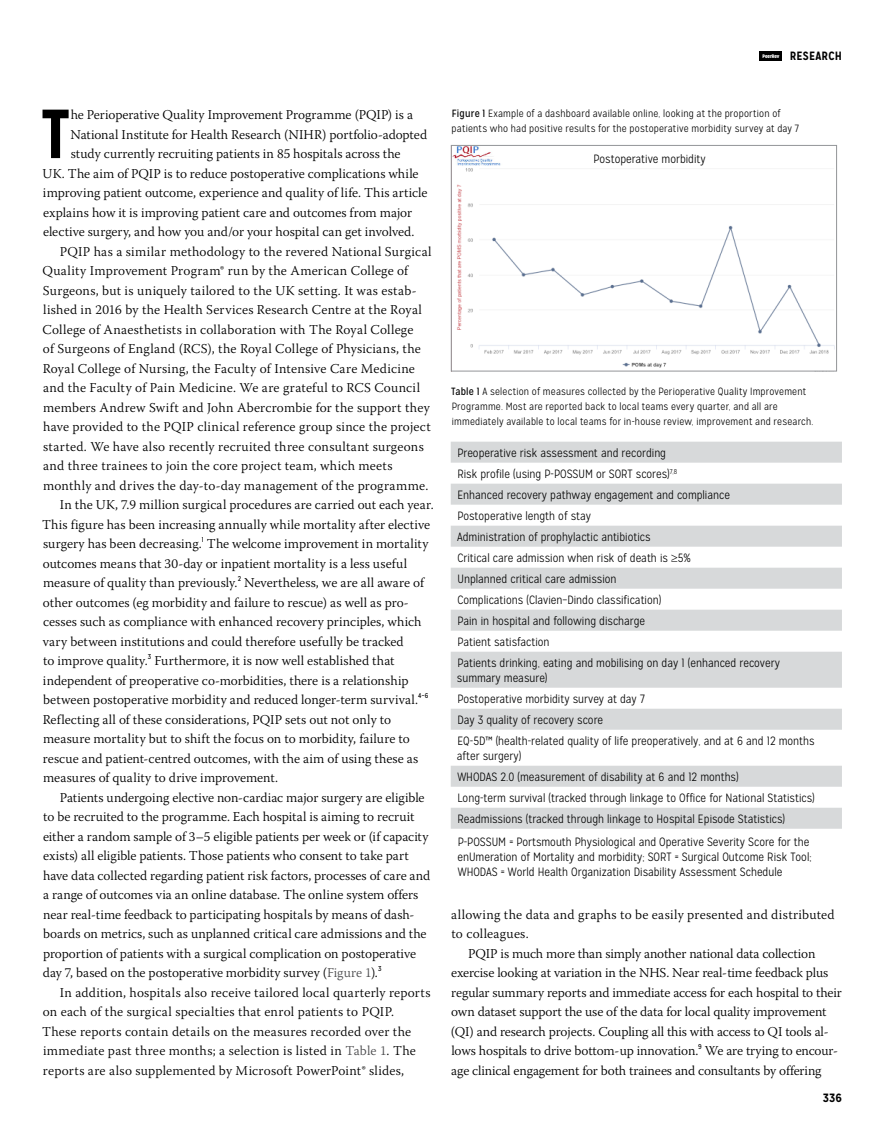
<style>
.page{position:relative;width:893px;height:1127px;background:#fff}
.page>*{position:absolute;margin:0;border:0;box-sizing:border-box;transform-origin:0 0}
.t1{font:700 69.15px "Mission Gothic";color:#000}
.t2{font:300 13.5px/19.5px "Warnock Pro";letter-spacing:.005em;color:#000}
.t3{font:300 12px/21px "Mission Gothic";color:#000}
.t4{font:700 12px "Mission Gothic";letter-spacing:.01em;color:#000}
.t5{font:300 10.5px/15px "Mission Gothic";letter-spacing:.02em;color:#000}
.t6{font:7.05px "Mission Gothic";color:#000}
.t7{font:900 5.1px "Mission Gothic";color:#fff}
.s1{color:#4d4d4f}
.s2{font-weight:400}
</style>
<div class="page">
<div style="left:759px;top:51px;width:23px;height:9px;background:#000"></div>
<svg style="left:451px;top:442px;width:391px;height:387px;fill:#d7d9da"></svg>
<img style="left:453px;top:147px;width:382px;height:221px">
<div style="left:451px;top:145px;width:386px;height:226px;border:1px solid #939598"></div>
<div style="left:563px;top:154px;width:173px;height:9px;background:#fff"></div>
<p class="t7" style="left:762px;top:52px;width:19px">PeerRev</p>
<p class="t4" style="left:790px;top:48px;width:54px">RESEARCH</p>
<h1 class="t1" style="left:40px;top:91px;width:32px">T</h1>
<p class="t2" style="left:71px;top:105px;width:344px">he Perioperative Quality Improvement Programme (PQIP) is a</p>
<p class="t2" style="left:70px;top:124px;width:358px">National Institute for Health Research (NIHR) portfolio-adopted</p>
<p class="t2" style="left:71px;top:144px;width:331px">study currently recruiting patients in 85 hospitals across the</p>
<p class="t2" style="left:43px;top:163px;width:377px">UK. The aim of PQIP is to reduce postoperative complications while</p>
<p class="t2" style="left:43px;top:183px;width:386px">improving patient outcome, experience and quality of life. This article</p>
<p class="t2" style="left:43px;top:202px;width:371px">explains how it is improving patient care and outcomes from major</p>
<p class="t2" style="left:43px;top:222px;width:373px">elective surgery, and how you and/or your hospital can get involved.</p>
<p class="t2" style="left:60px;top:241px;width:373px">PQIP has a similar methodology to the revered National Surgical</p>
<p class="t2" style="left:43px;top:261px;width:367px">Quality Improvement Program® run by the American College of</p>
<p class="t2" style="left:43px;top:280px;width:375px">Surgeons, but is uniquely tailored to the UK setting. It was estab-</p>
<p class="t2" style="left:43px;top:300px;width:380px">lished in 2016 by the Health Services Research Centre at the Royal</p>
<p class="t2" style="left:43px;top:319px;width:372px">College of Anaesthetists in collaboration with The Royal College</p>
<p class="t2" style="left:43px;top:339px;width:379px">of Surgeons of England (RCS), the Royal College of Physicians, the</p>
<p class="t2" style="left:43px;top:358px;width:374px">Royal College of Nursing, the Faculty of Intensive Care Medicine</p>
<p class="t2" style="left:43px;top:378px;width:378px">and the Faculty of Pain Medicine. We are grateful to RCS Council</p>
<p class="t2" style="left:43px;top:397px;width:388px">members Andrew Swift and John Abercrombie for the support they</p>
<p class="t2" style="left:43px;top:417px;width:389px">have provided to the PQIP clinical reference group since the project</p>
<p class="t2" style="left:43px;top:436px;width:382px">started. We have also recently recruited three consultant surgeons</p>
<p class="t2" style="left:43px;top:456px;width:351px">and three trainees to join the core project team, which meets</p>
<p class="t2" style="left:43px;top:475px;width:387px">monthly and drives the day-to-day management of the programme.</p>
<p class="t2" style="left:60px;top:495px;width:375px">In the UK, 7.9 million surgical procedures are carried out each year.</p>
<p class="t2" style="left:42px;top:514px;width:390px">This figure has been increasing annually while mortality after elective</p>
<p class="t2" style="left:43px;top:534px;width:387px">surgery has been decreasing. The welcome improvement in mortality</p>
<p class="t6" style="left:202px;top:535px;width:3px">1</p>
<p class="t2" style="left:43px;top:553px;width:366px">outcomes means that 30-day or inpatient mortality is a less useful measure of quality than previously.</p>
<p class="t6" style="left:238px;top:574px;width:5px">2</p>
<p class="t2" style="left:43px;top:573px;width:383px;text-indent:201px">Nevertheless, we are all aware of other outcomes (eg morbidity and failure to rescue) as well as pro&shy;cesses such as compliance with enhanced recovery principles, which vary between institutions and could therefore usefully be tracked<br>to improve quality.</p>
<p class="t6" style="left:148px;top:652px;width:5px">3</p>
<p class="t2" style="left:43px;top:651px;width:377px;text-indent:111px">Furthermore, it is now well established that independent of preoperative co-morbidities, there is a relationship between postoperative morbidity and reduced longer-term survival.</p>
<p class="t6" style="left:418px;top:691px;width:12px">4–6</p>
<p class="t2" style="left:43px;top:709px;width:377px">Reflecting all of these considerations, PQIP sets out not only to measure mortality but to shift the focus on to morbidity, failure to rescue and patient-centred outcomes, with the aim of using these as measures of quality to drive improvement.</p>
<p class="t2" style="left:43px;top:787px;width:389px;text-indent:17px">Patients undergoing elective non-cardiac major surgery are eligible to be recruited to the programme. Each hospital is aiming to recruit either a random sample of 3–5 eligible patients per week or (if capacity exists) all eligible patients. Those patients who consent to take part have data collected regarding patient risk factors, processes of care and a range of outcomes via an online database. The online system offers near real-time feedback to participating hospitals by means of dash&shy;boards on metrics, such as unplanned critical care admissions and the proportion of patients with a surgical complication on postoperative day 7, based on the postoperative morbidity survey (<span class="s1">Figure 1</span>).</p>
<p class="t6" style="left:378px;top:964px;width:5px">3</p>
<p class="t2" style="left:42px;top:982px;width:390px;text-indent:18px">In addition, hospitals also receive tailored local quarterly reports on each of the surgical specialties that enrol patients to PQIP.<br>These reports contain details on the measures recorded over the immediate past three months; a selection is listed in <span class="s1">Table 1</span>. The reports are also supplemented by Microsoft PowerPoint® slides,</p>
<p class="t5" style="left:452px;top:106px;width:349px"><span class="s2">Figure 1</span> Example of a dashboard available online, looking at the proportion of patients who had positive results for the postoperative morbidity survey at day 7</p>
<p class="t3" style="left:593px;top:148px;width:114px">Postoperative morbidity</p>
<p class="t5" style="left:451px;top:384px;width:364px"><span class="s2">Table 1</span> A selection of measures collected by the Perioperative Quality Improvement<br>Programme. Most are reported back to local teams every quarter, and all are immediately available to local teams for in-house review, improvement and research.</p>
<p class="t3" style="left:457px;top:442px;width:324px">Preoperative risk assessment and recording<br>Risk profile (using P-POSSUM or SORT scores)<sup>7,8<br></sup>Enhanced recovery pathway engagement and compliance Postoperative length of stay<br>Administration of prophylactic antibiotics<br>Critical care admission when risk of death is ≥5%<br>Unplanned critical care admission<br>Complications (Clavien–Dindo classification)<br>Pain in hospital and following discharge<br>Patient satisfaction<br>Patients drinking, eating and mobilising on day 1 (enhanced recovery</p>
<p class="t3" style="left:457px;top:667px;width:359px">summary measure)<br>Postoperative morbidity survey at day 7<br>Day 3 quality of recovery score<br>EQ-5D™ (health-related quality of life preoperatively, and at 6 and 12 months</p>
<p class="t3" style="left:457px;top:745px;width:360px">after surgery)<br>WHODAS 2.0 (measurement of disability at 6 and 12 months)<br>Long-term survival (tracked through linkage to Office for National Statistics)<br>Readmissions (tracked through linkage to Hospital Episode Statistics)</p>
<p class="t3" style="left:457px;top:835px;width:356px;line-height:15px">P-POSSUM = Portsmouth Physiological and Operative Severity Score for the enUmeration of Mortality and morbidity; SORT = Surgical Outcome Risk Tool;<br>WHODAS = World Health Organization Disability Assessment Schedule</p>
<p class="t2" style="left:451px;top:904px;width:385px">allowing the data and graphs to be easily presented and distributed to colleagues.</p>
<p class="t2" style="left:451px;top:943px;width:393px;text-indent:17px">PQIP is much more than simply another national data collection exercise looking at variation in the NHS. Near real-time feedback plus regular summary reports and immediate access for each hospital to their own dataset support the use of the data for local quality improvement (QI) and research projects. Coupling all this with access to QI tools al&shy;lows hospitals to drive bottom-up innovation.</p>
<p class="t6" style="left:698px;top:1042px;width:5px">9</p>
<p class="t2" style="left:451px;top:1041px;width:388px;text-indent:253px">We are trying to encour&shy;age clinical engagement for both trainees and consultants by offering</p>
<p class="t4" style="left:823px;top:1090px;width:21px">336</p>
</div>
